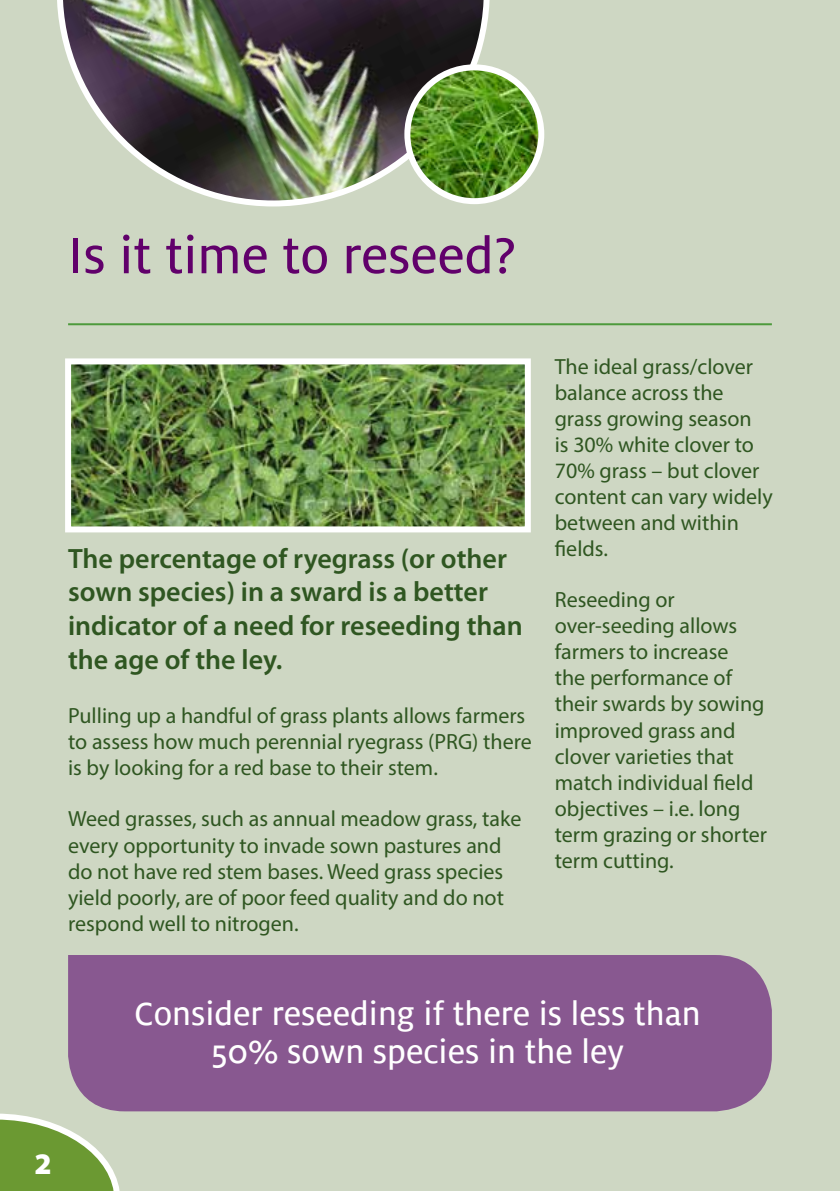
<style>
.page{position:relative;width:840px;height:1191px;background:#fff}
.page>*{position:absolute;margin:0;border:0;box-sizing:border-box;transform-origin:0 0}
.t1{font:56px "Milo Text";color:#61006b}
.t2{font:36px/38px "Milo Text";color:#fff;text-align:center}
.t3{font:900 30px "Myriad Pro";color:#fff}
.t4{font:600 28px/33.6px "Myriad Pro";color:#2f5621}
.t5{font:22px/26px "Myriad Pro";color:#2f5621}
</style>
<div class="page">
<div style="left:0;top:0;width:839px;height:1191px;background:#ced7c3"></div>
<svg style="left:0;top:1113px;width:120px;height:78px"></svg>
<hr style="left:68px;top:323px;width:703px;height:2px;background:#4d9a3c">
<div style="left:68px;top:955px;width:703px;height:156px;background:#885890"></div>
<img style="left:72px;top:365px;width:451px;height:160px">
<div style="left:65px;top:358px;width:465px;height:174px;border:6px solid #fff"></div>
<img style="left:57px;top:0;width:432px;height:206px">
<img style="left:407px;top:67px;width:134px;height:134px;border-radius:67px">
<div style="left:404px;top:64px;width:140px;height:140px;border:6px solid #fff;border-radius:50%"></div>
<h1 class="t1" style="left:68px;top:225px;width:449px">Is it time to reseed?</h1>
<p class="t4" style="left:68px;top:541px;width:456px">The percentage of ryegrass (or other sown species) in a sward is a better indicator of a need for reseeding than the age of the ley.</p>
<p class="t5" style="left:68px;top:702px;width:465px">Pulling up a handful of grass plants allows farmers to assess how much perennial ryegrass (PRG) there is by looking for a red base to their stem.</p>
<p class="t5" style="left:68px;top:805px;width:454px">Weed grasses, such as annual meadow grass, take every opportunity to invade sown pastures and do not have red stem bases. Weed grass species yield poorly, are of poor feed quality and do not respond well to nitrogen.</p>
<p class="t5" style="left:554px;top:353px;width:219px">The ideal grass/clover balance across the grass growing season<br>is 30% white clover to<br>70% grass – but clover content can vary widely between and within fields.</p>
<p class="t5" style="left:554px;top:586px;width:214px">Reseeding or over‑seeding allows farmers to increase<br>the performance of their swards by sowing improved grass and clover varieties that match individual field objectives – i.e. long term grazing or shorter term cutting.</p>
<h2 class="t2" style="left:134px;top:995px;width:567px">Consider reseeding if there is less than<br>50% sown species in the ley</h2>
<h3 class="t3" style="left:34px;top:1143px;width:19px">2</h3>
</div>
